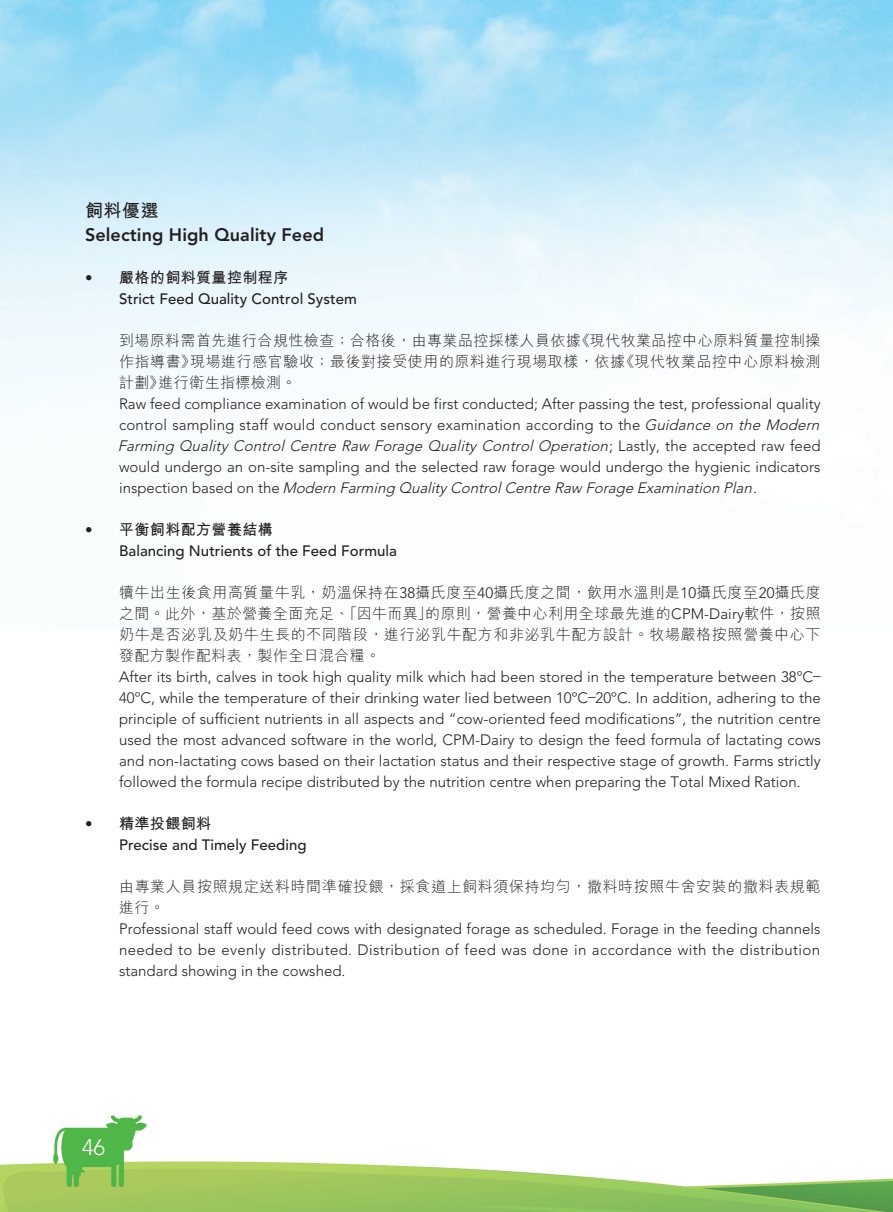
<style>
.page{position:relative;width:893px;height:1212px;background:#fff}
.page>*{position:absolute;margin:0;border:0;box-sizing:border-box;transform-origin:0 0}
.t1{font:300 22.5px "Avenir LT Std";color:#fff}
.t2{font:800 18px "Avenir LT Std";letter-spacing:.005em;color:#231f20}
.t3{font:700 18px "M Hei HK";color:#231f20}
.t4{font:300 15px/21px "Avenir LT Std";color:#231f20;text-align:justify}
.t5{font:300 15px/21px "M Hei HK";letter-spacing:.04em;color:#231f20;text-align:justify}
.t6{font:500 15px "Avenir LT Std";letter-spacing:.005em;color:#231f20}
.t7{font:700 15px "M Hei HK";letter-spacing:.03em;color:#231f20}
.s1{font-family:"Avenir LT Std";font-weight:500}
.s2{font-style:italic}
.s3{font-family:"Avenir LT Std"}
</style>
<div class="page">
<img style="left:0;top:0;width:893px;height:1212px">
<p class="t3" style="left:85px;top:197px;width:75px">飼料優選</p>
<p class="t2" style="left:85px;top:224px;width:241px">Selecting High Quality Feed</p>
<p class="t7" style="left:85px;top:266px;width:205px"><span class="s1">•</span> 嚴格的飼料質量控制程序</p>
<p class="t6" style="left:119px;top:290px;width:239px">Strict Feed Quality Control System</p>
<p class="t5" style="left:119px;top:330px;width:703px">到場原料需首先進行合規性檢查；合格後，由專業品控採樣人員依據《現代牧業品控中心原料質量控制操作指導書》現場進行感官驗收；最後對接受使用的原料進行現場取樣，依據《現代牧業品控中心原料檢測計劃》進行衛生指標檢測。</p>
<p class="t4" style="left:118px;top:393px;width:707px;text-align:left">Raw feed compliance examination of would be first conducted; After passing the test, professional quality control sampling staff would conduct sensory examination according to the <span class="s2">Guidance on the Modern Farming Quality Control Centre Raw Forage Quality Control Operation</span>; L a s t l y , t h e a c c e p t e d r a w fe e d would undergo an on-site sampling and the selected raw forage would undergo the hygienic indicators i n s p e ct i o n b a s e d o n t h e <span class="s2">Modern Farming QualityControlCentre Raw Forage Examination Plan</span>.</p>
<p class="t7" style="left:85px;top:518px;width:189px"><span class="s1">•</span> 平衡飼料配方營養結構</p>
<p class="t6" style="left:119px;top:542px;width:279px">Balancing Nutrients of the Feed Formula</p>
<p class="t5" style="left:119px;top:582px;width:703px">犢牛出生後食用高質量牛乳，奶溫保持在<span class="s3">38</span>攝氏度至<span class="s3">40</span>攝氏度之間，飲用水溫則是<span class="s3">10</span>攝氏度至<span class="s3">20</span>攝氏度之間。此外，基於營養全面充足、「因牛而異」的原則，營養中心利用全球最先進的<span class="s3">CPM-Dairy</span>軟件，按照奶牛是否泌乳及奶牛生長的不同階段，進行泌乳牛配方和非泌乳牛配方設計。牧場嚴格按照營養中心下發配方製作配料表，製作全日混合糧。</p>
<p class="t4" style="left:119px;top:666px;width:703px">After its birth, calves in took high quality milk which had been stored in the temperature between 38ºC– 40ºC, while the temperature of their drinking water lied between 10ºC–20ºC. In addition, adhering to the principle of sufficient nutrients in all aspects and “cow-oriented feed modifications”, the nutrition centre used the most advanced software in the world, CPM-Dairy to design the feed formula of lactating cows and non-lactating cows based on their lactation status and their respective stage of growth. Farms strictly followed the formula recipe distributed by the nutrition centre when preparing the Total Mixed Ration.</p>
<p class="t7" style="left:85px;top:812px;width:128px"><span class="s1">•</span> 精準投餵飼料</p>
<p class="t6" style="left:119px;top:836px;width:189px">Precise and Timely Feeding</p>
<p class="t5" style="left:119px;top:876px;width:703px">由專業人員按照規定送料時間準確投餵，採食道上飼料須保持均勻，撒料時按照牛舍安裝的撒料表規範進行。</p>
<p class="t4" style="left:119px;top:918px;width:703px">Professional staff would feed cows with designated forage as scheduled. Forage in the feeding channels needed to be evenly distributed. Distribution of feed was done in accordance with the distribution standard showing in the cowshed.</p>
<h1 class="t1" style="left:82px;top:1134px;width:24px">46</h1>
</div>
